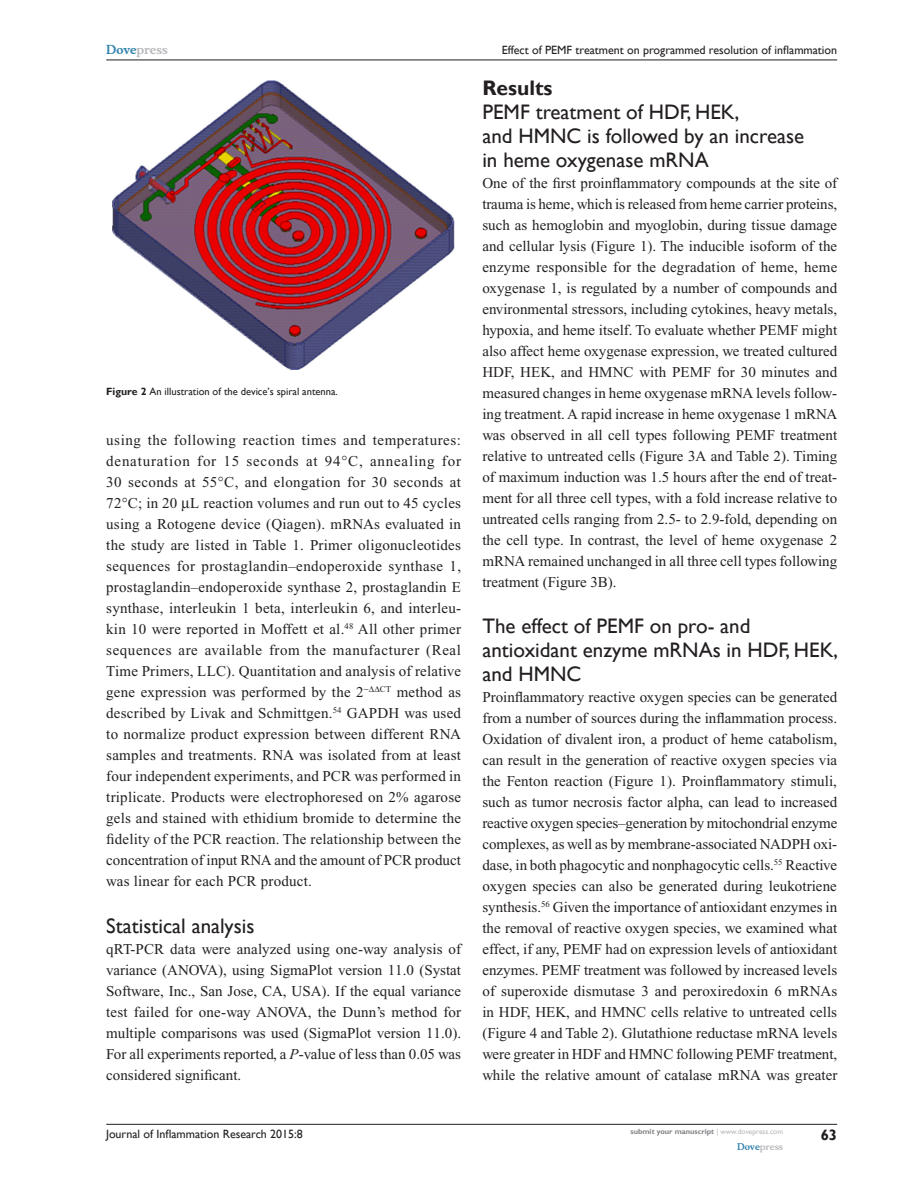
<style>
.page{position:relative;width:918px;height:1188px;background:#fff}
.page>*{position:absolute;margin:0;border:0;box-sizing:border-box;transform-origin:0 0}
.H2-after-H1{font:21px/24px "Gill Sans";color:#231f20}
.t1{font:700 21px "Gill Sans";color:#231f20}
.TxF{font:15px/21px "Times New Roman";color:#231f20;text-align:justify}
.t2{font:700 15px "Gill Sans";color:#231f20}
.t3{font:12px "Gill Sans";color:#231f20}
.t4{font:700 12px "Musee";color:#b8b9bc}
.FC{font:10.5px "Gill Sans";color:#231f20}
.t5{font:700 9px "Musee";color:#b8b9bc}
.t6{font:700 7.5px "Gill Sans";color:#808285}
.s1{color:#3485ae}
.s2{font-weight:700}
.s3{font-style:italic}
.s4{font-weight:400;color:#b8b9bc}
</style>
<div class="page">
<hr style="left:106px;top:1124px;width:731px;height:1px;background:#231f20">
<hr style="left:106px;top:60px;width:731px;height:1px;background:#231f20">
<img style="left:113px;top:81px;width:342px;height:288px">
<p class="t4" style="left:106px;top:43px;width:63px"><span class="s1">Dove</span>press</p>
<p class="FC" style="left:106px;top:385px;width:233px"><span class="s2">Figure 2</span> An illustration of the device’s spiral antenna.</p>
<p class="TxF" style="left:106px;top:430px;width:356px">using the following reaction times and temperatures: denaturation for 15 seconds at 94 C, annealing for 30 seconds at 55 C, and elongation for 30 seconds at 72 C; in 20 L reaction volumes and run out to 45 cycles using a Rotogene device (Qiagen). mRNAs evaluated in the study are listed in Table 1. Primer oligonucleotides sequences for prostaglandin–endoperoxide synthase 1, prostaglandin–endoperoxide synthase 2, prostaglandin E synthase, interleukin 1 beta, interleukin 6, and interleu&shy;kin 10 were reported in Moffett et al.<sup>48</sup> All other primer sequences are available from the manufacturer (Real Time Primers, LLC). Quantitation and analysis of relative gene expression was performed by the 2 ∆∆<sup>CT</sup> method as described by Livak and Schmittgen.<sup>54</sup> GAPDH was used to normalize product expression between different RNA samples and treatments. RNA was isolated from at least four independent experiments, and PCR was performed in triplicate. Products were electrophoresed on 2% agarose gels and stained with ethidium bromide to determine the fidelity of the PCR reaction. The relationship between the concentration of input RNA and the amount of PCR product was linear for each PCR product.</p>
<h2 class="H2-after-H1" style="left:106px;top:914px;width:150px">Statistical analysis</h2>
<p class="TxF" style="left:106px;top:938px;width:357px">qRT-PCR data were analyzed using one-way analysis of variance (ANOVA), using SigmaPlot version 11.0 (Systat Software, Inc., San Jose, CA, USA). If the equal variance test failed for one-way ANOVA, the Dunn’s method for multiple comparisons was used (SigmaPlot version 11.0).<br>For all experiments reported, a <span class="s3">P</span>-value of less than 0.05 was considered significant.</p>
<p class="t3" style="left:502px;top:43px;width:337px">Effect of PEMF treatment on programmed resolution of inflammation</p>
<h1 class="t1" style="left:482px;top:76px;width:72px">Results</h1>
<p class="H2-after-H1" style="left:482px;top:101px;width:323px">PEMF treatment of HDF, HE K,<br>and HMNC is followed by an increase in heme oxygenase mRNA</p>
<p class="TxF" style="left:482px;top:173px;width:356px">One of the first proinflammatory compounds at the site of trauma is heme, which is released from heme carrier proteins, such as hemoglobin and myoglobin, during tissue damage and cellular lysis (Figure 1). The inducible isoform of the enzyme responsible for the degradation of heme, heme oxygenase 1, is regulated by a number of compounds and environmental stressors, including cytokines, heavy metals, hypoxia, and heme itself. To evaluate whether PEMF might also affect heme oxygenase expression, we treated cultured HDF, HEK, and HMNC with PEMF for 30 minutes and measured changes in heme oxygenase mRNA levels follow&shy;ing treatment. A rapid increase in heme oxygenase 1 mRNA was observed in all cell types following PEMF treatment relative to untreated cells (Figure 3A and Table 2). Timing of maximum induction was 1.5 hours after the end of treat&shy;ment for all three cell types, with a fold increase relative to untreated cells ranging from 2.5- to 2.9-fold, depending on the cell type. In contrast, the level of heme oxygenase 2 mRNA remained unchanged in all three cell types following treatment (Figure 3B).</p>
<h2 class="H2-after-H1" style="left:482px;top:614px;width:357px">The effect of PEMF on pro- and antioxidant enzyme mRNAs in HDF, HEK, and HMNC</h2>
<p class="TxF" style="left:482px;top:686px;width:357px">Proinflammatory reactive oxygen species can be generated from a number of sources during the inflammation process.<br>Oxidation of divalent iron, a product of heme catabolism, can result in the generation of reactive oxygen species via the Fenton reaction (Figure 1). Proinflammatory stimuli, such as tumor necrosis factor alpha, can lead to increased reactive oxygen species–generation by mitochondrial enzyme complexes, as well as by membrane-associated NADPH oxi&shy;dase, in both phagocytic and nonphagocytic cells.<sup>55</sup> Reactive oxygen species can also be generated during leukotriene synthesis.<sup>56</sup> Given the importance of antioxidant enzymes in the removal of reactive oxygen species, we examined what effect, if any, PEMF had on expression levels of antioxidant enzymes. PEMF treatment was followed by increased levels of superoxide dismutase 3 and peroxiredoxin 6 mRNAs in HDF, HEK, and HMNC cells relative to untreated cells (Figure 4 and Table 2). Glutathione reductase mRNA levels were greater in HDF and HMNC following PEMF treatment, while the relative amount of catalase mRNA was greater</p>
<p class="t3" style="left:106px;top:1127px;width:198px">Journal of Inflammation Research 2015:8</p>
<p class="t6" style="left:631px;top:1127px;width:154px">submit your manuscript <span class="s4">| www.dovepress.com</span></p>
<p class="t5" style="left:737px;top:1141px;width:48px"><span class="s1">Dove</span>press</p>
<p class="t2" style="left:821px;top:1126px;width:18px">63</p>
</div>
